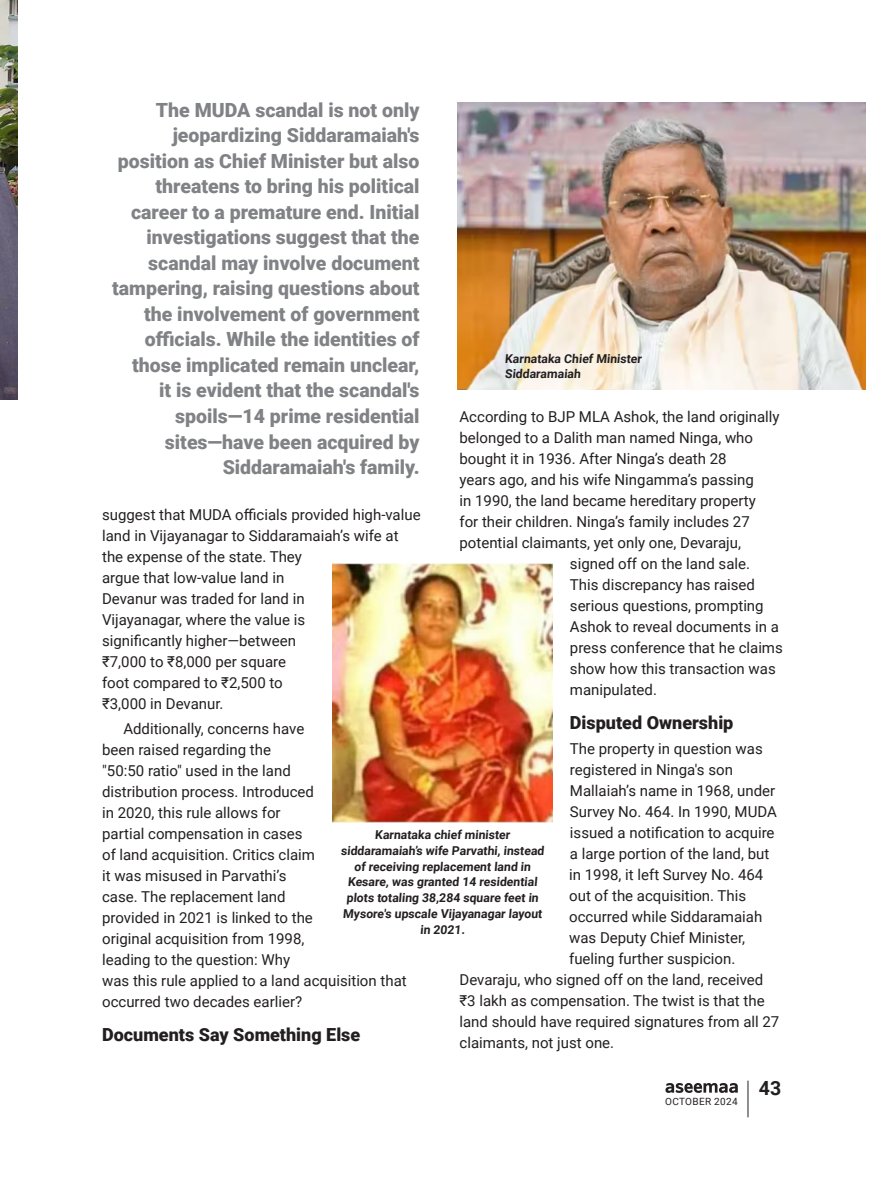
<style>
.page{position:relative;width:885px;height:1183px;background:#fff}
.page>*{position:absolute;margin:0;border:0;box-sizing:border-box;transform-origin:0 0}
.blurb{font:900 19.5px/25.5px "Roboto";color:#808285;text-align:right}
.t1{font:700 19.5px "Roboto";color:#231f20}
.sub_heading{font:900 18px "Roboto";color:#231f20}
.body{font:15px/21px "Roboto";color:#231f20}
.body-2{font:700 12.3px/15.9px "Roboto";letter-spacing:-.005em;color:#231f20}
.t2{font:10.05px "Roboto";letter-spacing:.035em;color:#231f20}
</style>
<div class="page">
<hr style="left:747px;top:1080px;width:1px;height:36px;background:#231f20">
<svg style="left:665px;top:1083px;width:72px;height:9px"></svg>
<img style="left:0;top:0;width:17px;height:399px">
<img style="left:457px;top:102px;width:408px;height:287px">
<img style="left:332px;top:563px;width:221px;height:259px">
<p class="blurb" style="left:112px;top:96px;width:309px">The MUDA scandal is not only jeopardizing Siddaramaiah's position as Chief Minister but also threatens to bring his political career to a premature end. Initial investigations suggest that the scandal may involve document tampering, raising questions about the involvement of government officials. While the identities of those implicated remain unclear,<br>it is evident that the scandal's spoils—14 prime residential sites—have been acquired by<br>Siddaramaiah's family.</p>
<p class="body-2" style="left:505px;top:350px;width:140px">Karnataka Chief Minister<br>Siddaramaiah</p>
<p class="body" style="left:459px;top:405px;width:321px">According to BJP MLA Ashok, the land originally</p>
<p class="body" style="left:459px;top:426px;width:295px">belonged to a Dalith man named Ninga, who</p>
<p class="body" style="left:459px;top:447px;width:269px">bought it in 1936. After Ninga’s death 28</p>
<p class="body" style="left:459px;top:468px;width:296px">years ago, and his wife Ningamma’s passing</p>
<p class="body" style="left:459px;top:489px;width:298px">in 1990, the land became hereditary property</p>
<p class="body" style="left:459px;top:510px;width:292px">for their children. Ninga’s family includes 27</p>
<p class="body" style="left:459px;top:531px;width:283px">potential claimants, yet only one, Devaraju,</p>
<p class="body" style="left:570px;top:552px;width:181px">signed off on the land sale.</p>
<p class="body" style="left:570px;top:573px;width:186px">This discrepancy has raised</p>
<p class="body" style="left:570px;top:594px;width:195px">serious questions, prompting</p>
<p class="body" style="left:570px;top:615px;width:210px">Ashok to reveal documents in a</p>
<p class="body" style="left:570px;top:636px;width:214px">press conference that he claims</p>
<p class="body" style="left:570px;top:657px;width:207px">show how this transaction was</p>
<p class="body" style="left:570px;top:678px;width:88px">manipulated.</p>
<p class="sub_heading" style="left:570px;top:709px;width:165px">Disputed Ownership</p>
<p class="body" style="left:570px;top:737px;width:194px">The property in question was</p>
<p class="body" style="left:570px;top:758px;width:164px">registered in Ninga's son</p>
<p class="body" style="left:570px;top:779px;width:207px">Mallaiah’s name in 1968, under</p>
<p class="body" style="left:570px;top:800px;width:208px">Survey No. 464. In 1990, MUDA</p>
<p class="body" style="left:570px;top:821px;width:206px">issued a notification to acquire</p>
<p class="body" style="left:570px;top:842px;width:201px">a large portion of the land, but</p>
<p class="body" style="left:569px;top:863px;width:196px">in 1998, it left Survey No. 464</p>
<p class="body" style="left:569px;top:884px;width:178px">out of the acquisition. This</p>
<p class="body" style="left:569px;top:905px;width:195px">occurred while Siddaramaiah</p>
<p class="body" style="left:569px;top:926px;width:177px">was Deputy Chief Minister,</p>
<p class="body" style="left:569px;top:947px;width:168px">fueling further suspicion.</p>
<p class="body" style="left:459px;top:968px;width:305px">Devaraju, who signed off on the land, received</p>
<p class="body" style="left:459px;top:989px;width:306px">₹3 lakh as compensation. The twist is that the</p>
<p class="body" style="left:459px;top:1010px;width:321px">land should have required signatures from all 27</p>
<p class="body" style="left:459px;top:1031px;width:156px">claimants, not just one.</p>
<p class="body" style="left:102px;top:503px;width:320px">suggest that MUDA officials provided high-value land in Vijayanagar to Siddaramaiah’s wife at the expense of the state. They<br>argue that low-value land in<br>Devanur was traded for land in<br>Vijayanagar, where the value is<br>significantly higher—between<br>₹7,000 to ₹8,000 per square<br>foot compared to ₹2,500 to<br>₹3,000 in Devanur.</p>
<p class="body" style="left:102px;top:717px;width:306px;text-indent:21px">Additionally, concerns have<br>been raised regarding the<br>"50:50 ratio" used in the land<br>distribution process. Introduced<br>in 2020, this rule allows for<br>partial compensation in cases<br>of land acquisition. Critics claim<br>it was misused in Parvathi’s<br>case. The replacement land<br>provided in 2021 is linked to the<br>original acquisition from 1998,<br>leading to the question: Why<br>was this rule applied to a land acquisition that occurred two decades earlier?</p>
<p class="sub_heading" style="left:102px;top:1021px;width:260px">Documents Say Something Else</p>
<p class="body-2" style="left:341px;top:825px;width:206px;text-align:center">Karnataka chief minister siddaramaiah’s wife Parvathi, instead of receiving replacement land in<br>Kesare, was granted 14 residential plots totaling 38,284 square feet in<br>Mysore's upscale Vijayanagar layout in 2021.</p>
<p class="t2" style="left:665px;top:1093px;width:74px">OCTOBER 2024</p>
<h1 class="t1" style="left:758px;top:1074px;width:24px">43</h1>
</div>
